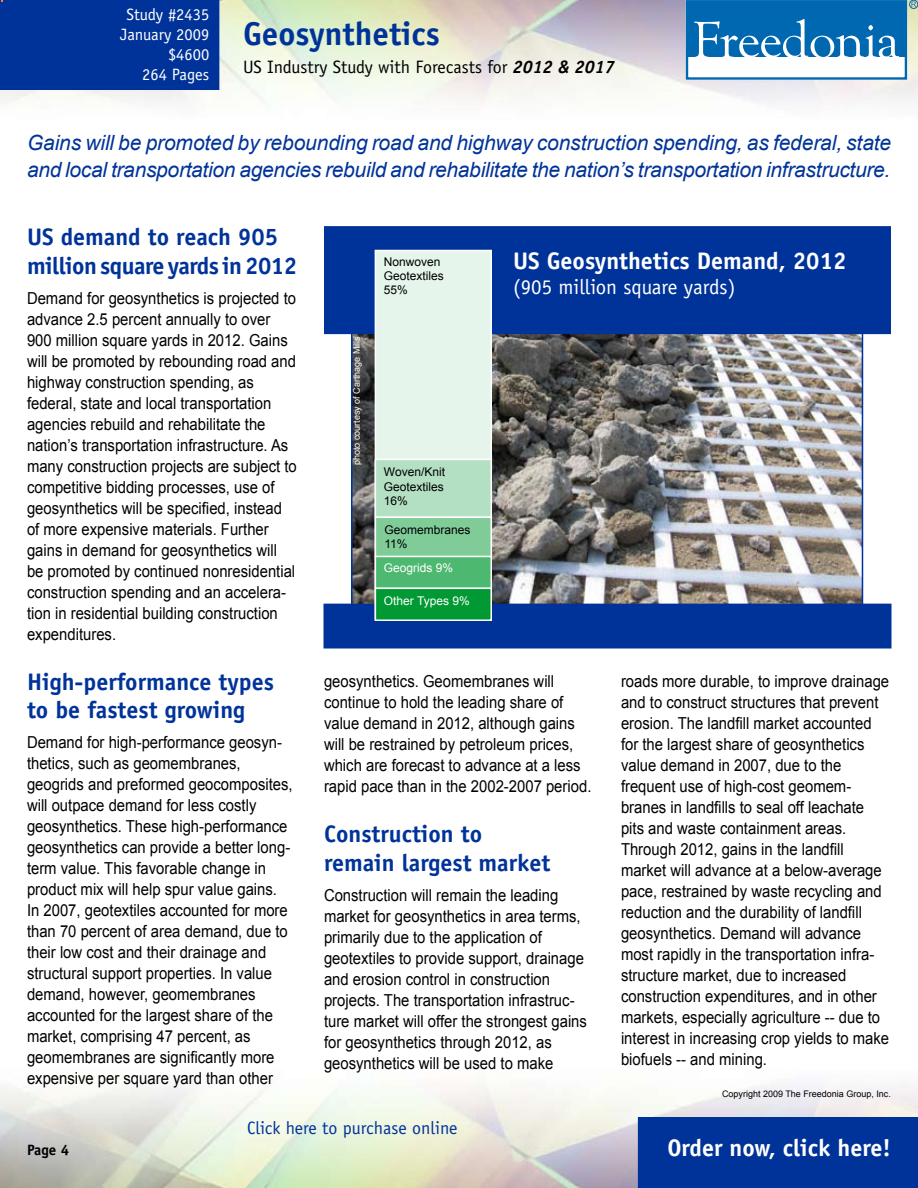
<style>
.page{position:relative;width:918px;height:1188px;background:#fff}
.page>*{position:absolute;margin:0;border:0;box-sizing:border-box;transform-origin:0 0}
.t1{font:700 33px "Officina Sans";color:#039}
.t2{font:700 24px/28.8px "Officina Sans";color:#039}
.t3{font:700 24px "Officina Sans";color:#fff}
.t4{font:700 24px/28.8px "Officina Sans";letter-spacing:-.025em;color:#039}
.t5{font:italic 21px/27px "Arial";letter-spacing:-.015em;color:#039}
.t6{font:21px "Officina Sans";color:#fff}
.t7{font:18px "Officina Sans";color:#000}
.t8{font:18px "Officina Sans";color:#039}
.t9{font:16.5px/21px "Arial";color:#000;scale:.9 1}
.t10{font:16.5px/19.8px "Officina Sans";color:#fff;text-align:right}
.t11{font:700 15px "Officina Sans";color:#000}
.t12{font:12px/14.2px "Arial";color:#000}
.t13{font:12px "Arial";color:#fff}
.t14{font:9px "Arial";color:#000}
.t15{font:9px "Arial";color:#fff}
.s1{font-weight:700;font-style:italic}
</style>
<div class="page">
<div style="left:638px;top:1117px;width:280px;height:71px;background:#039"></div>
<div style="left:686px;top:0;width:221px;height:80px;border:2px solid #0067b1"></div>
<div style="left:687px;top:1px;width:218px;height:56px;background:#0067b1"></div>
<svg style="left:694px;top:19px;width:205px;height:38px"></svg>
<div style="left:909px;top:0;width:9px;height:9px;border:1px solid #0067b1;border-radius:50%"></div>
<svg style="left:911px;top:2px;width:5px;height:5px"></svg>
<img style="left:354px;top:334px;width:506px;height:270px">
<div style="left:325px;top:227px;width:565px;height:106px;background:#039"></div>
<div style="left:324px;top:226px;width:567px;height:108px;border:2px solid #039"></div>
<div style="left:0;top:0;width:219px;height:90px;background:#039"></div>
<div style="left:324px;top:604px;width:567px;height:44px;background:#039"></div>
<div style="left:375px;top:250px;width:116px;height:369px;background:#e6f5eb"></div>
<div style="left:375px;top:250px;width:117px;height:370px;border:2px solid #fff"></div>
<div style="left:375px;top:459px;width:116px;height:58px;background:#b3e0c2"></div>
<div style="left:375px;top:459px;width:117px;height:59px;border:2px solid #fff"></div>
<div style="left:375px;top:517px;width:116px;height:40px;background:#80cc99"></div>
<div style="left:375px;top:517px;width:117px;height:40px;border:2px solid #fff"></div>
<div style="left:375px;top:556px;width:116px;height:32px;background:#4db870"></div>
<div style="left:375px;top:556px;width:117px;height:33px;border:2px solid #fff"></div>
<div style="left:375px;top:588px;width:116px;height:32px;background:#093"></div>
<div style="left:375px;top:588px;width:117px;height:33px;border:2px solid #fff"></div>
<p class="t10" style="left:120px;top:5px;width:90px">Study #2435<br>January 2009 $4600<br>264 Pages</p>
<h1 class="t1" style="left:243px;top:13px;width:198px">Geosynthetics</h1>
<p class="t7" style="left:243px;top:57px;width:373px">US Industry Study with Forecasts for <span class="s1">2012 &amp; 2017</span></p>
<p class="t5" style="left:27px;top:130px;width:866px">Gains will be promoted by rebounding road and highway construction spending, as federal, state and local transportation agencies rebuild and rehabilitate the nation’s transportation infrastructure.</p>
<h2 class="t4" style="left:27px;top:222px;width:272px">US demand to reach 905 million square yards in 2012</h2>
<p class="t9" style="left:27px;top:288px;width:301px">Demand for geosynthetics is projected to advance 2.5 percent annually to over 900 million square yards in 2012. Gains will be promoted by rebounding road and highway construction spending, as federal, state and local transportation agencies rebuild and rehabilitate the nation’s transportation infrastructure. As many construction projects are subject to competitive bidding processes, use of geosynthetics will be specified, instead of more expensive materials. Further gains in demand for geosynthetics will be promoted by continued nonresidential construction spending and an accelera&shy;tion in residential building construction expenditures.</p>
<h2 class="t2" style="left:27px;top:667px;width:249px">High-performance types to be fastest growing</h2>
<p class="t9" style="left:27px;top:732px;width:297px">Demand for high-performance geosyn&shy;thetics, such as geomembranes, geogrids and preformed geocomposites, will outpace demand for less costly geosynthetics. These high-performance geosynthetics can provide a better long&shy;term value. This favorable change in product mix will help spur value gains.<br>In 2007, geotextiles accounted for more than 70 percent of area demand, due to their low cost and their drainage and structural support properties. In value demand, however, geomembranes accounted for the largest share of the market, comprising 47 percent, as geomembranes are significantly more expensive per square yard than other</p>
<p class="t15" style="left:351px;top:465px;width:131px;rotate:-90deg">photo courtesy of Carthage Mills</p>
<p class="t12" style="left:384px;top:254px;width:62px">Nonwoven<br>Geotextiles<br>55%</p>
<p class="t12" style="left:384px;top:465px;width:63px;text-align:justify">Woven/Knit Geotextiles 16%</p>
<p class="t12" style="left:384px;top:523px;width:88px">Geomembranes<br>11%</p>
<p class="t13" style="left:384px;top:560px;width:71px">Geogrids 9%</p>
<p class="t13" style="left:384px;top:593px;width:87px">Other Types 9%</p>
<h2 class="t3" style="left:513px;top:245px;width:335px">US Geosynthetics Demand, 2012</h2>
<p class="t6" style="left:513px;top:274px;width:224px">(905 million square yards)</p>
<p class="t9" style="left:324px;top:671px;width:299px">geosynthetics. Geomembranes will continue to hold the leading share of value demand in 2012, although gains will be restrained by petroleum prices, which are forecast to advance at a less rapid pace than in the 2002-2007 period.</p>
<h2 class="t2" style="left:324px;top:819px;width:228px">Construction to remain largest market</h2>
<p class="t9" style="left:324px;top:884px;width:294px">Construction will remain the leading market for geosynthetics in area terms, primarily due to the application of geotextiles to provide support, drainage and erosion control in construction projects. The transportation infrastruc&shy;ture market will offer the strongest gains for geosynthetics through 2012, as geosynthetics will be used to make</p>
<p class="t9" style="left:621px;top:671px;width:300px">roads more durable, to improve drainage and to construct structures that prevent erosion. The landfill market accounted for the largest share of geosynthetics value demand in 2007, due to the frequent use of high-cost geomem&shy;branes in landfills to seal off leachate pits and waste containment areas.<br>Through 2012, gains in the landfill market will advance at a below-average pace, restrained by waste recycling and reduction and the durability of landfill geosynthetics. Demand will advance most rapidly in the transportation infra&shy;structure market, due to increased construction expenditures, and in other markets, especially agriculture -- due to interest in increasing crop yields to make biofuels -- and mining.</p>
<p class="t14" style="left:722px;top:1088px;width:170px">Copyright 2009 The Freedonia Group, Inc.</p>
<p class="t8" style="left:247px;top:1117px;width:212px">Click here to purchase online</p>
<p class="t11" style="left:27px;top:1140px;width:31px">Page</p>
<h2 class="t3" style="left:667px;top:1133px;width:225px">Order now, click here!</h2>
</div>
